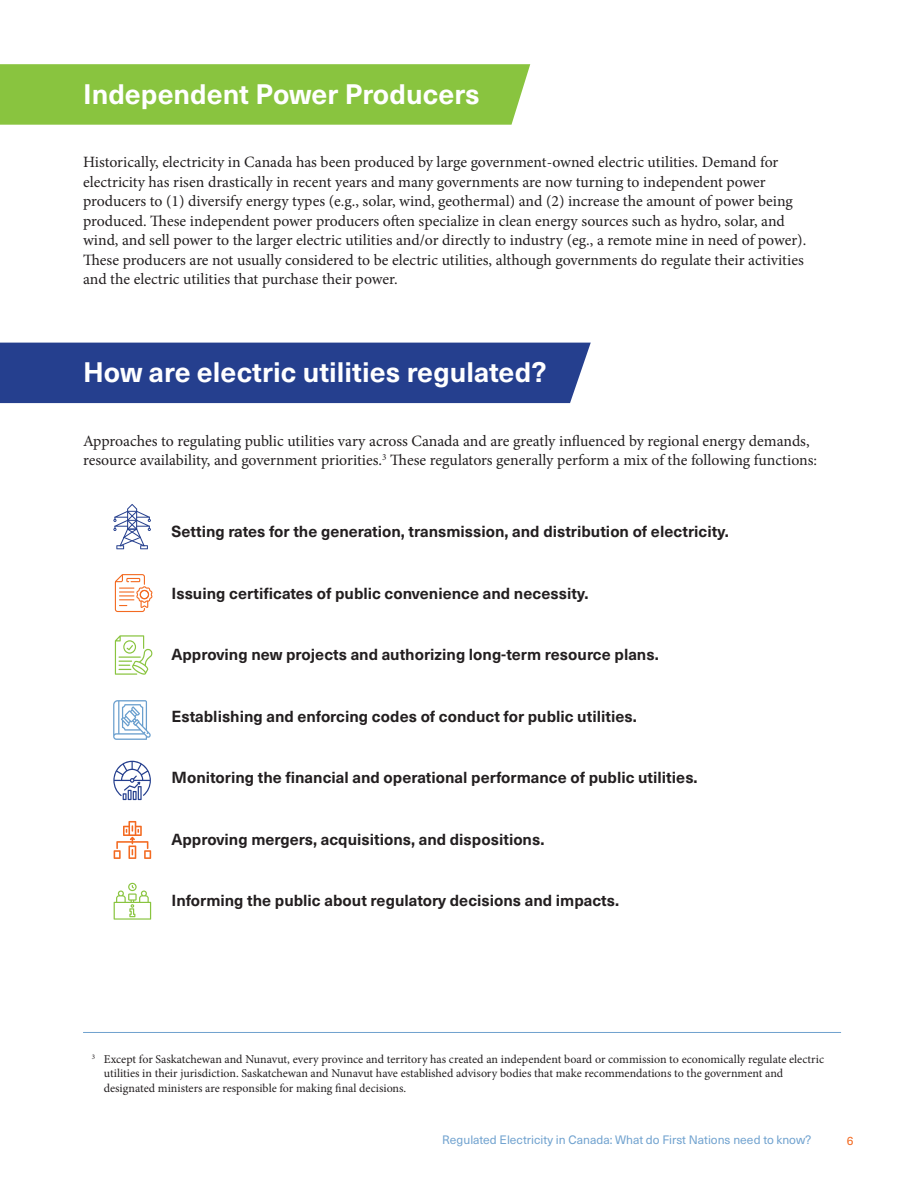
<style>
.page{position:relative;width:918px;height:1188px;background:#fff}
.page>*{position:absolute;margin:0;border:0;box-sizing:border-box;transform-origin:0 0}
.t1{font:700 27.75px "Neue Haas Unica W1 G";color:#fff}
.t2{font:15.75px/19.5px "Minion Pro";color:#231f20}
.t3{font:700 15.75px "Neue Haas Unica W1 G";color:#231f20}
.t4{font:12px/14.4px "Minion Pro";color:#231f20}
.t5{font:12px "Neue Haas Unica W1 G";color:#70a2cf}
.t6{font:12px "Neue Haas Unica W1 G";color:#f36a21}
</style>
<div class="page">
<div style="left:0;top:64px;width:530px;height:61px;background:#89c43f"></div>
<div style="left:0;top:343px;width:591px;height:60px;background:#253f8e"></div>
<svg style="left:113px;top:504px;width:38px;height:45px"></svg>
<svg style="left:115px;top:574px;width:38px;height:38px"></svg>
<svg style="left:115px;top:635px;width:38px;height:40px"></svg>
<svg style="left:113px;top:700px;width:38px;height:40px"></svg>
<svg style="left:113px;top:761px;width:38px;height:39px"></svg>
<svg style="left:114px;top:821px;width:37px;height:38px"></svg>
<svg style="left:114px;top:883px;width:37px;height:37px"></svg>
<hr style="left:83px;top:1032px;width:758px;height:1px;background:#70a2cf">
<h1 class="t1" style="left:83px;top:73px;width:398px">Independent Power Producers</h1>
<p class="t2" style="left:83px;top:153px;width:725px">Historically, electricity in Canada has been produced by large government-owned electric utilities. Demand for electricity has risen drastically in recent years and many governments are now turning to independent power producers to (1) diversify energy types (e.g., solar, wind, geothermal) and (2) increase the amount of power being produced. These independent power producers often specialize in clean energy sources such as hydro, solar, and wind, and sell power to the larger electric utilities and/or directly to industry (eg., a remote mine in need of power).<br>These producers are not usually considered to be electric utilities, although governments do regulate their activities and the electric utilities that purchase their power.</p>
<h1 class="t1" style="left:83px;top:351px;width:465px">How are electric utilities regulated?</h1>
<p class="t2" style="left:83px;top:431px;width:736px">Approaches to regulating public utilities vary across Canada and are greatly influenced by regional energy demands, resource availability, and government priorities.<sup>3</sup> These regulators generally perform a mix of the following functions:</p>
<p class="t3" style="left:172px;top:520px;width:559px">Setting rates for the generation, transmission, and distribution of electricity.</p>
<p class="t3" style="left:172px;top:581px;width:419px">Issuing certificates of public convenience and necessity.</p>
<p class="t3" style="left:172px;top:643px;width:489px">Approving new projects and authorizing long-term resource plans.</p>
<p class="t3" style="left:172px;top:704px;width:467px">Establishing and enforcing codes of conduct for public utilities.</p>
<p class="t3" style="left:172px;top:766px;width:528px">Monitoring the financial and operational performance of public utilities.</p>
<p class="t3" style="left:172px;top:827px;width:374px">Approving mergers, acquisitions, and dispositions.</p>
<p class="t3" style="left:172px;top:889px;width:449px">Informing the public about regulatory decisions and impacts.</p>
<p class="t4" style="left:104px;top:1052px;width:722px;text-indent:-12px"><sup>3</sup> Except for Saskatchewan and Nunavut, every province and territory has created an independent board or commission to economically regulate electric utilities in their jurisdiction. Saskatchewan and Nunavut have established advisory bodies that make recommendations to the government and designated ministers are responsible for making final decisions.</p>
<p class="t5" style="left:442px;top:1131px;width:371px">Regulated Electricity in Canada: What do First Nations need to know?</p>
<p class="t6" style="left:847px;top:1132px;width:8px">6</p>
</div>
